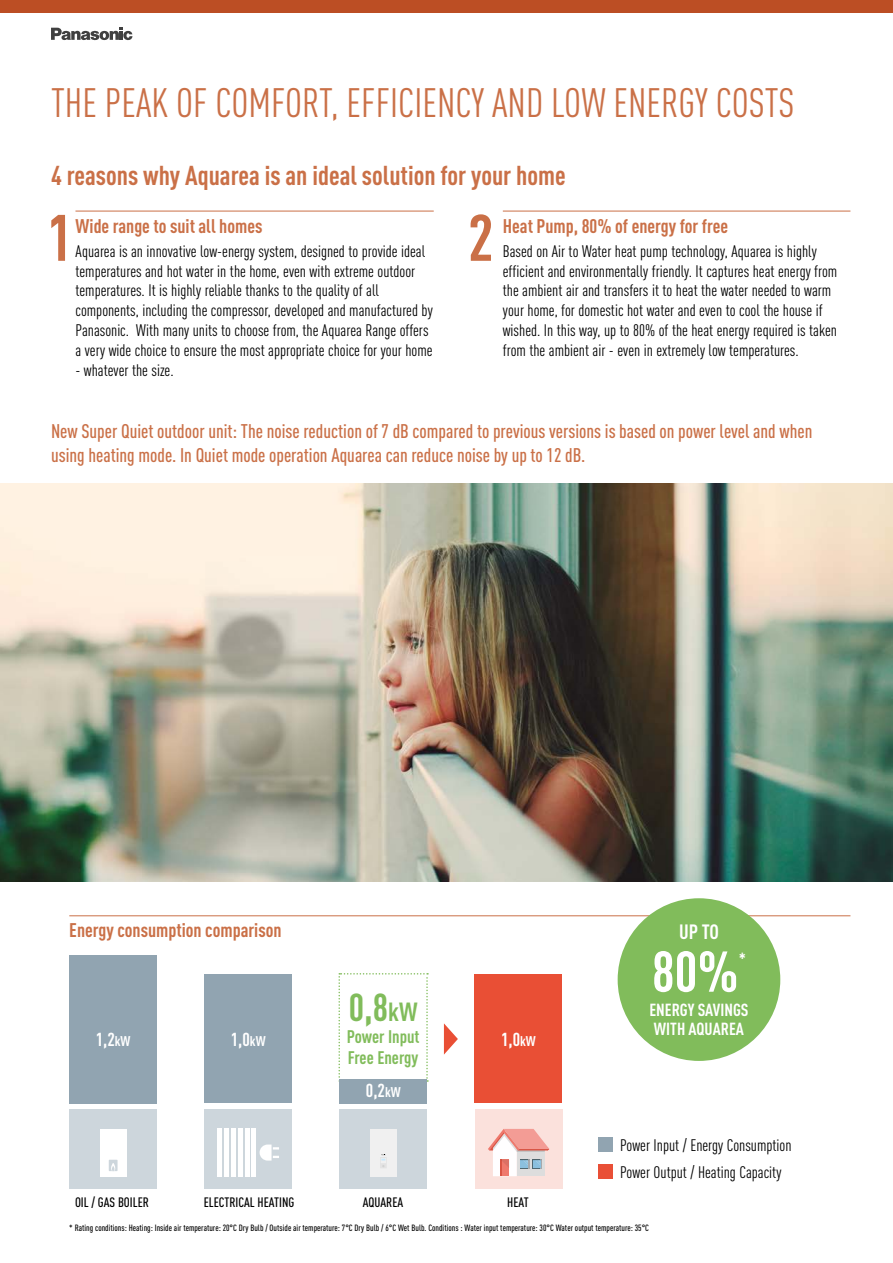
<style>
.page{position:relative;width:893px;height:1263px;background:#fff}
.page>*{position:absolute;margin:0;border:0;box-sizing:border-box;transform-origin:0 0}
.t1{font:700 64.5px "DIN Cond";color:#ca7047}
.t2{font:700 56.55px "DIN Cond";color:#fff}
.t3{font:40.5px "DIN Cond";color:#ca7047}
.t4{font:700 38.4px "DIN Cond";color:#81bc5b}
.t5{font:700 27px "DIN Cond";color:#ca7047}
.t6{font:700 20.4px "DIN Cond";color:#fff}
.t7{font:500 19.5px/24px "DIN Cond";color:#ca7047}
.t8{font:700 19.5px "DIN Cond";color:#ca7047}
.t9{font:700 18.6px "DIN Cond";color:#fff}
.t10{font:700 18px/21.6px "DIN Cond";color:#81bc5b}
.t11{font:700 17.25px/19.5px "DIN Cond";color:#fff}
.t12{font:16.5px/19.8px "DIN Cond";color:#000}
.t13{font:500 13.5px "DIN Cond";color:#000}
.t14{font:500 9px "DIN Cond";color:#000}
.s1{font-size:25.95px}
.s2{font-size:13.95px}
</style>
<div class="page">
<hr style="left:69px;top:915px;width:781px;height:1px;background:#ca7047">
<div style="left:0;top:0;width:893px;height:13px;background:#bc4e24"></div>
<svg style="left:51px;top:28px;width:81px;height:12px"></svg>
<img style="left:0;top:483px;width:893px;height:398px">
<div style="left:598px;top:1138px;width:14px;height:14px;background:#91a4b1"></div>
<div style="left:598px;top:1164px;width:14px;height:14px;background:#e94f36"></div>
<div style="left:618px;top:898px;width:162px;height:163px;background:#81bc5b;border-radius:50%"></div>
<svg style="left:338px;top:973px;width:90px;height:109px"></svg>
<div style="left:204px;top:974px;width:88px;height:129px;background:#91a4b1"></div>
<div style="left:204px;top:1109px;width:88px;height:79px;background:#cdd6dc"></div>
<div style="left:217px;top:1128px;width:5px;height:49px;background:#fff"></div>
<div style="left:224px;top:1128px;width:5px;height:49px;background:#fff"></div>
<hr style="left:231px;top:1128px;width:4px;height:49px;background:#fff">
<hr style="left:238px;top:1128px;width:4px;height:49px;background:#fff">
<hr style="left:245px;top:1128px;width:4px;height:49px;background:#fff">
<hr style="left:252px;top:1128px;width:4px;height:49px;background:#fff">
<svg style="left:260px;top:1144px;width:19px;height:16px"></svg>
<div style="left:69px;top:955px;width:88px;height:148px;background:#91a4b1"></div>
<div style="left:69px;top:1109px;width:88px;height:79px;background:#cdd6dc"></div>
<div style="left:100px;top:1129px;width:26px;height:47px;background:#fff"></div>
<div style="left:109px;top:1160px;width:9px;height:11px;background:#cdd6dc"></div>
<svg style="left:111px;top:1163px;width:4px;height:8px"></svg>
<svg style="left:444px;top:1023px;width:14px;height:31px"></svg>
<div style="left:475px;top:974px;width:87px;height:129px;background:#e94f35"></div>
<div style="left:475px;top:1109px;width:87px;height:79px;background:#fbe1dc"></div>
<svg style="left:488px;top:1129px;width:61px;height:47px"></svg>
<div style="left:339px;top:1079px;width:88px;height:24px;background:#91a4b1"></div>
<div style="left:340px;top:1109px;width:87px;height:79px;background:#cdd6dc"></div>
<div style="left:370px;top:1129px;width:26px;height:47px;background:#f0f0f0"></div>
<div style="left:380px;top:1157px;width:7px;height:11px;background:#e3e3e3"></div>
<svg style="left:381px;top:1154px;width:5px;height:13px"></svg>
<hr style="left:503px;top:211px;width:347px;height:1px;background:#ca7047">
<hr style="left:75px;top:211px;width:359px;height:1px;background:#ca7047">
<h3 class="t3" style="left:51px;top:79px;width:745px">THE PEAK OF COMFORT, EFFICIENCY AND LOW ENERGY COSTS</h3>
<h3 class="t5" style="left:51px;top:159px;width:516px">4 reasons why Aquarea is an ideal solution for your home</h3>
<p class="t8" style="left:503px;top:214px;width:227px">Heat Pump, 80% of energy for free</p>
<p class="t12" style="left:503px;top:241px;width:336px">Based on Air to Water heat pump technology, Aquarea is highly efficient and environmentally friendly. It captures heat energy from the ambient air and transfers it to heat the water needed to warm your home, for domestic hot water and even to cool the house if wished. In this way, up to 80% of the heat energy required is taken from the ambient air - even in extremely low temperatures.</p>
<h1 class="t1" style="left:47px;top:199px;width:27px">1</h1>
<h1 class="t1" style="left:468px;top:199px;width:27px">2</h1>
<p class="t8" style="left:75px;top:214px;width:189px">Wide range to suit all homes</p>
<p class="t12" style="left:75px;top:241px;width:359px">Aquarea is an innovative low-energy system, designed to provide ideal temperatures and hot water in the home, even with extreme outdoor temperatures. It is highly reliable thanks to the quality of all components, including the compressor, developed and manufactured by Panasonic. With many units to choose from, the Aquarea Range offers a very wide choice to ensure the most appropriate choice for your home</p>
<p class="t12" style="left:75px;top:360px;width:100px">- whatever the size.</p>
<p class="t7" style="left:51px;top:419px;width:763px">New Super Quiet outdoor unit: The noise reduction of 7 dB compared to previous versions is based on power level and when using heating mode. In Quiet mode operation Aquarea can reduce noise by up to 12 dB.</p>
<p class="t8" style="left:69px;top:919px;width:214px">Energy consumption comparison</p>
<h3 class="t4" style="left:349px;top:984px;width:70px">0,8<span class="s1">kW</span></h3>
<p class="t10" style="left:347px;top:1025px;width:74px">Power Input<br>Free Energy</p>
<p class="t9" style="left:96px;top:1028px;width:36px">1,2<span class="s2">kW</span></p>
<p class="t9" style="left:231px;top:1028px;width:36px">1,0<span class="s2">kW</span></p>
<p class="t9" style="left:501px;top:1028px;width:36px">1,0<span class="s2">kW</span></p>
<p class="t9" style="left:366px;top:1079px;width:36px">0,2<span class="s2">kW</span></p>
<p class="t13" style="left:75px;top:1194px;width:75px">OIL / GAS BOILER</p>
<p class="t13" style="left:204px;top:1194px;width:92px">ELECTRICAL HEATING</p>
<p class="t13" style="left:363px;top:1194px;width:42px">AQUAREA</p>
<p class="t13" style="left:507px;top:1194px;width:23px">HEAT</p>
<p class="t6" style="left:679px;top:919px;width:41px">UP TO</p>
<h2 class="t2" style="left:652px;top:937px;width:88px">80%</h2>
<p class="t11" style="left:739px;top:948px;width:9px">*</p>
<p class="t11" style="left:649px;top:999px;width:101px">ENERGY SAVINGS<br>WITH AQUAREA</p>
<p class="t12" style="left:620px;top:1131px;width:173px;line-height:26.7px">Power Input / Energy Consumption<br>Power Output / Heating Capacity</p>
<p class="t14" style="left:69px;top:1223px;width:581px">* Rating conditions: Heating: Inside air temperature: 20°C Dry Bulb / Outside air temperature: 7°C Dry Bulb / 6°C Wet Bulb. Conditions : Water input temperature: 30°C Water output temperature: 35°C</p>
</div>
